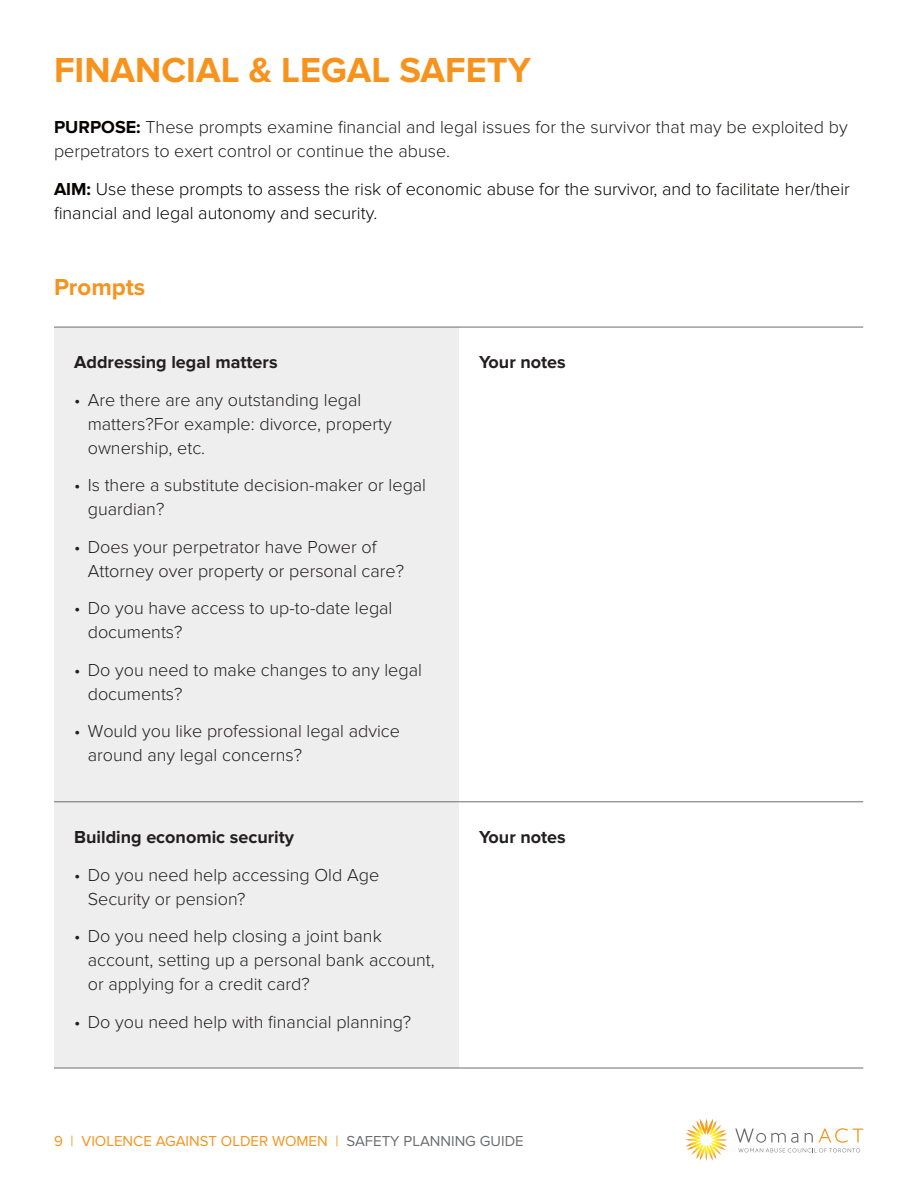
<style>
.page{position:relative;width:918px;height:1188px;background:#fff}
.page>*{position:absolute;margin:0;border:0;box-sizing:border-box;transform-origin:0 0}
.Section_Heading{font:700 36px "Proxima Nova";color:#f7931d}
.Subhead_1{font:700 24px "Proxima Nova";color:#f7931d}
.Copy{font:300 18px/24px "Proxima Nova";color:#231f20}
.Copy-2{font:300 18px/24px "Proxima Nova";color:#080302}
.Copy-3{font:700 18px "Proxima Nova";color:#231f20}
.t1{font:15px "Proxima Nova";color:#f7931d}
.s1{font-weight:700;color:#080302}
.s2{font-weight:700}
.s3{color:#6c6d70}
</style>
<div class="page">
<div style="left:54px;top:328px;width:405px;height:740px;background:#eeeeef"></div>
<hr style="left:54px;top:327px;width:405px;height:1px;background:#6c6d70">
<hr style="left:459px;top:327px;width:404px;height:1px;background:#6c6d70">
<hr style="left:54px;top:801px;width:405px;height:1px;background:#6c6d70">
<hr style="left:459px;top:801px;width:404px;height:1px;background:#6c6d70">
<hr style="left:54px;top:1068px;width:405px;height:1px;background:#6c6d70">
<hr style="left:459px;top:1068px;width:404px;height:1px;background:#6c6d70">
<svg style="left:735px;top:1128px;width:128px;height:24px"></svg>
<svg style="left:685px;top:1119px;width:43px;height:42px"></svg>
<p class="Section_Heading" style="left:54px;top:50px;width:478px">FINANCIAL &amp; LEGAL SAFETY</p>
<p class="Copy" style="left:54px;top:116px;width:795px"><span class="s1">PURPOSE:</span> These prompts examine financial and legal issues for the survivor that may be exploited by perpetrators to exert control or continue the abuse.</p>
<p class="Copy-2" style="left:54px;top:177px;width:797px"><span class="s2">AIM:</span> Use these prompts to assess the risk of economic abuse for the survivor, and to facilitate her/their financial and legal autonomy and security.</p>
<p class="Subhead_1" style="left:54px;top:274px;width:93px">Prompts</p>
<p class="Copy-3" style="left:74px;top:352px;width:205px">Addressing legal matters</p>
<p class="Copy" style="left:88px;top:388px;width:306px;text-indent:-14px">• Are there are any outstanding legal matters?For example: divorce, property ownership, etc.</p>
<p class="Copy" style="left:88px;top:474px;width:340px;text-indent:-14px">• Is there a substitute decision-maker or legal guardian?</p>
<p class="Copy" style="left:88px;top:535px;width:318px;text-indent:-14px">• Does your perpetrator have Power of<br>Attorney over property or personal care?</p>
<p class="Copy" style="left:88px;top:597px;width:306px;text-indent:-14px">• Do you have access to up-to-date legal documents?</p>
<p class="Copy" style="left:88px;top:658px;width:336px;text-indent:-14px">• Do you need to make changes to any legal documents?</p>
<p class="Copy" style="left:88px;top:720px;width:314px;text-indent:-14px">• Would you like professional legal advice around any legal concerns?</p>
<p class="Copy-3" style="left:74px;top:827px;width:221px">Building economic security</p>
<p class="Copy" style="left:88px;top:863px;width:293px;text-indent:-14px">• Do you need help accessing Old Age<br>Security or pension?</p>
<p class="Copy" style="left:88px;top:924px;width:349px;text-indent:-14px">• Do you need help closing a joint bank account, setting up a personal bank account, or applying for a credit card?</p>
<p class="Copy" style="left:74px;top:1010px;width:338px">• Do you need help with financial planning?</p>
<p class="Copy-3" style="left:479px;top:352px;width:88px">Your notes</p>
<p class="Copy-3" style="left:479px;top:827px;width:88px">Your notes</p>
<p class="t1" style="left:54px;top:1132px;width:471px">9 | VIOLENCE AGAINST OLDER WOMEN | <span class="s3">SAFETY PLANNING GUIDE</span></p>
</div>
